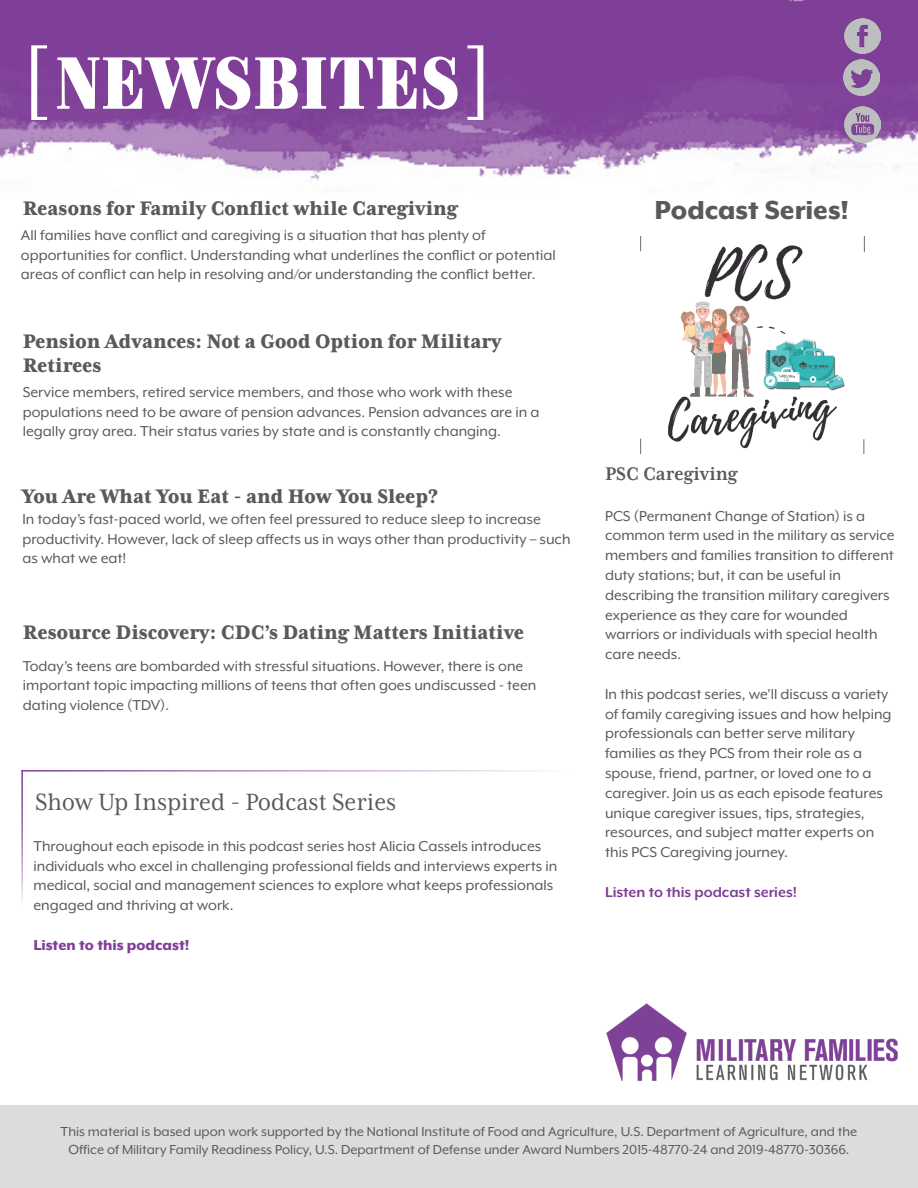
<style>
.page{position:relative;width:918px;height:1188px;background:#fff}
.page>*{position:absolute;margin:0;border:0;box-sizing:border-box;transform-origin:0 0}
.t1{font:63px "Brim Narrow Face";color:#fff}
.t2{font:800 30px "Mr Eaves XL Mod OT";color:#5a5a5a}
.t3{font:27px "Mrs Eaves XL Serif Nar OT";color:#5a5a5a}
.t4{font:800 22.5px/24px "Mrs Eaves XL Serif Nar OT";color:#5a5a5a}
.t5{font:700 21px "Mrs Eaves XL Serif Nar OT";color:#5a5a5a}
.t6{font:16.5px/19.8px "Mr Eaves XL Mod OT";color:#5a5a5a}
.t7{font:700 16.5px "Mr Eaves XL Mod OT";color:#803e98}
.t8{font:800 16.5px "Mr Eaves XL Mod OT";color:#803e98}
.t9{font:15px/18px "Mr Eaves XL Mod OT";color:#5a5a5a;text-align:center}
.s1{font-family:"Mrs Eaves XL Serif Nar OT";font-size:97.5px}
</style>
<div class="page">
<img style="left:0;top:0;width:918px;height:181px">
<div style="left:0;top:1106px;width:918px;height:82px;background:#dcdcdc"></div>
<img style="left:606px;top:1003px;width:292px;height:78px">
<hr style="left:21px;top:770px;width:2px;height:135px;background:#803e98">
<hr style="left:21px;top:770px;width:550px;height:2px;background:#803e98">
<img style="left:844px;top:18px;width:36px;height:36px">
<img style="left:844px;top:60px;width:36px;height:36px">
<img style="left:844px;top:106px;width:36px;height:36px">
<img style="left:640px;top:237px;width:225px;height:216px">
<h1 class="t1" style="left:21px;top:40px;width:474px"><span class="s1">[</span>NEWSBITES<span class="s1">]</span></h1>
<h3 class="t4" style="left:23px;top:196px;width:437px">Reasons for Family Conflict while Caregiving</h3>
<p class="t6" style="left:21px;top:225px;width:536px">All families have conflict and caregiving is a situation that has plenty of opportunities for conflict. Understanding what underlines the conflict or potential areas of conflict can help in resolving and/or understanding the conflict better.</p>
<h3 class="t4" style="left:23px;top:329px;width:480px">Pension Advances: Not a Good Option for Military<br>Retirees</h3>
<p class="t6" style="left:23px;top:382px;width:518px">Service members, retired service members, and those who work with these populations need to be aware of pension advances. Pension advances are in a legally gray area. Their status varies by state and is constantly changing.</p>
<h3 class="t4" style="left:21px;top:484px;width:418px">You Are What You Eat - and How You Sleep?</h3>
<p class="t6" style="left:22px;top:509px;width:550px">In today’s fast-paced world, we often feel pressured to reduce sleep to increase productivity. However, lack of sleep affects us in ways other than productivity – such as what we eat!</p>
<h3 class="t4" style="left:23px;top:621px;width:503px">Resource Discovery: CDC’s Dating Matters Initiative</h3>
<p class="t6" style="left:23px;top:656px;width:515px">Today’s teens are bombarded with stressful situations. However, there is one important topic impacting millions of teens that often goes undiscussed - teen dating violence (TDV).</p>
<h3 class="t3" style="left:35px;top:789px;width:363px">Show Up Inspired - Podcast Series</h3>
<p class="t6" style="left:33px;top:836px;width:525px">Throughout each episode in this podcast series host Alicia Cassels introduces individuals who excel in challenging professional fields and interviews experts in medical, social and management sciences to explore what keeps professionals engaged and thriving at work.</p>
<p class="t8" style="left:33px;top:937px;width:158px">Listen to this podcast!</p>
<h2 class="t2" style="left:655px;top:195px;width:196px">Podcast Series!</h2>
<p class="t5" style="left:605px;top:463px;width:134px">PSC Caregiving</p>
<p class="t6" style="left:605px;top:506px;width:291px">PCS (Permanent Change of Station) is a common term used in the military as service members and families transition to different duty stations; but, it can be useful in describing the transition military caregivers experience as they care for wounded warriors or individuals with special health care needs.</p>
<p class="t6" style="left:605px;top:684px;width:288px">In this podcast series, we’ll discuss a variety of family caregiving issues and how helping professionals can better serve military families as they PCS from their role as a spouse, friend, partner, or loved one to a caregiver. Join us as each episode features unique caregiver issues, tips, strategies, resources, and subject matter experts on this PCS Caregiving journey.</p>
<p class="t7" style="left:605px;top:884px;width:193px">Listen to this podcast series!</p>
<p class="t9" style="left:61px;top:1122px;width:798px">This material is based upon work supported by the National Institute of Food and Agriculture, U.S. Department of Agriculture, and the<br>Office of Military Family Readiness Policy, U.S. Department of Defense under Award Numbers 2015-48770-24 and 2019-48770-30366.</p>
</div>
